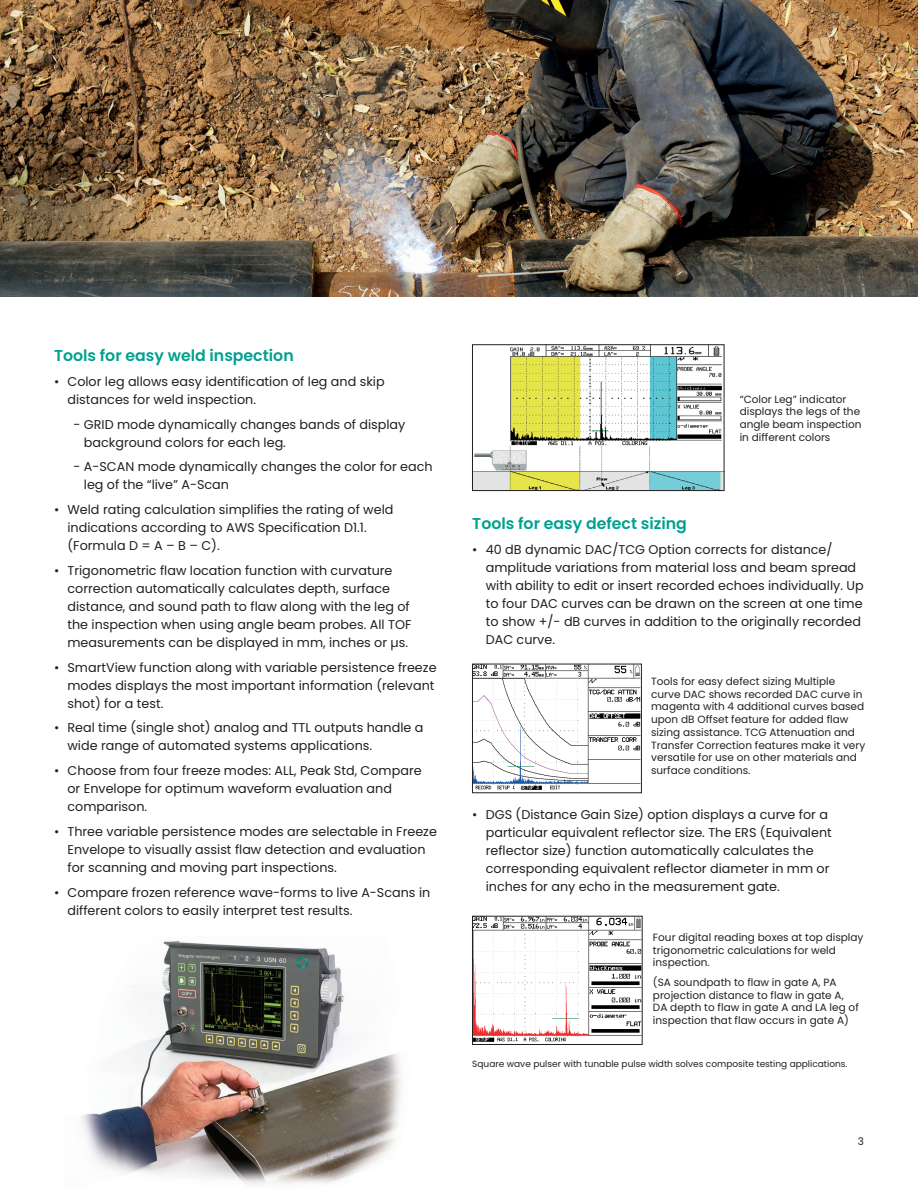
<style>
.page{position:relative;width:918px;height:1188px;background:#fff}
.page>*{position:absolute;margin:0;border:0;box-sizing:border-box;transform-origin:0 0}
._10_5pt-body_subhead{font:600 15.75px "Poppins";color:#00a08f}
._8_5pt-bullet{font:12.75px/18px "Poppins";color:#231f20}
._7pt-caption{font:10.5px/12.8px "Poppins";color:#231f20}
._6pt-legal_footnote{font:9px "Poppins";color:#231f20}
</style>
<div class="page">
<img style="left:1px;top:0;width:917px;height:297px">
<img style="left:474px;top:347px;width:248px;height:142px">
<div style="left:472px;top:345px;width:252px;height:146px;border:1px solid #231f20"></div>
<img style="left:474px;top:666px;width:166px;height:124px">
<div style="left:472px;top:664px;width:170px;height:129px;border:1px solid #1a2528"></div>
<img style="left:474px;top:918px;width:166px;height:124px">
<div style="left:472px;top:916px;width:170px;height:129px;border:1px solid #231f20"></div>
<img style="left:81px;top:941px;width:320px;height:243px">
<p class="_10_5pt-body_subhead" style="left:54px;top:346px;width:241px">Tools for easy weld inspection</p>
<p class="_8_5pt-bullet" style="left:68px;top:372px;width:319px;text-indent:-14px">• Color leg allows easy identification of leg and skip distances for weld inspection.</p>
<p class="_8_5pt-bullet" style="left:84px;top:415px;width:323px;text-indent:-10px">- GRID mode dynamically changes bands of display background colors for each leg.</p>
<p class="_8_5pt-bullet" style="left:84px;top:458px;width:350px;text-indent:-10px">- A-SCAN mode dynamically changes the color for each leg of the “live” A-Scan</p>
<p class="_8_5pt-bullet" style="left:68px;top:501px;width:327px;text-indent:-14px">• Weld rating calculation simplifies the rating of weld indications according to AWS Specification D1.1. (Formula D = A – B – C).</p>
<p class="_8_5pt-bullet" style="left:68px;top:561px;width:345px;text-indent:-14px">• Trigonometric flaw location function with curvature correction automatically calculates depth, surface distance, and sound path to flaw along with the leg of the inspection when using angle beam probes. All TOF measurements can be displayed in mm, inches or µs.</p>
<p class="_8_5pt-bullet" style="left:68px;top:658px;width:371px;text-indent:-14px">• SmartView function along with variable persistence freeze modes displays the most important information (relevant shot) for a test.</p>
<p class="_8_5pt-bullet" style="left:68px;top:719px;width:357px;text-indent:-14px">• Real time (single shot) analog and TTL outputs handle a wide range of automated systems applications.</p>
<p class="_8_5pt-bullet" style="left:68px;top:762px;width:356px;text-indent:-14px">• Choose from four freeze modes: ALL, Peak Std, Compare or Envelope for optimum waveform evaluation and comparison.</p>
<p class="_8_5pt-bullet" style="left:68px;top:822px;width:371px;text-indent:-14px">• Three variable persistence modes are selectable in Freeze<br>Envelope to visually assist flaw detection and evaluation for scanning and moving part inspections.</p>
<p class="_8_5pt-bullet" style="left:68px;top:883px;width:364px;text-indent:-14px">• Compare frozen reference wave-forms to live A-Scans in different colors to easily interpret test results.</p>
<p class="_7pt-caption" style="left:740px;top:393px;width:123px">“Color Leg” indicator displays the legs of the angle beam inspection in different colors</p>
<p class="_10_5pt-body_subhead" style="left:472px;top:514px;width:216px">Tools for easy defect sizing</p>
<p class="_8_5pt-bullet" style="left:486px;top:540px;width:379px;text-indent:-14px">• 40 dB dynamic DAC/TCG Option corrects for distance/ amplitude variations from material loss and beam spread with ability to edit or insert recorded echoes individually. Up to four DAC curves can be drawn on the screen at one time to show +/- dB curves in addition to the originally recorded DAC curve.</p>
<p class="_7pt-caption" style="left:651px;top:675px;width:216px">Tools for easy defect sizing Multiple curve DAC shows recorded DAC curve in magenta with 4 additional curves based upon dB Offset feature for added flaw sizing assistance. TCG Attenuation and Transfer Correction features make it very versatile for use on other materials and surface conditions.</p>
<p class="_8_5pt-bullet" style="left:486px;top:806px;width:348px;text-indent:-14px">• DGS (Distance Gain Size) option displays a curve for a particular equivalent reflector size. The ERS (Equivalent reflector size) function automatically calculates the corresponding equivalent reflector diameter in mm or inches for any echo in the measurement gate.</p>
<p class="_7pt-caption" style="left:653px;top:931px;width:212px">Four digital reading boxes at top display trigonometric calculations for weld inspection.</p>
<p class="_7pt-caption" style="left:653px;top:976px;width:207px">(SA soundpath to flaw in gate A, PA projection distance to flaw in gate A, DA depth to flaw in gate A and LA leg of inspection that flaw occurs in gate A)</p>
<p class="_6pt-legal_footnote" style="left:472px;top:1058px;width:377px">Square wave pulser with tunable pulse width solves composite testing applications.</p>
<p class="_7pt-caption" style="left:858px;top:1135px;width:8px">3</p>
</div>
